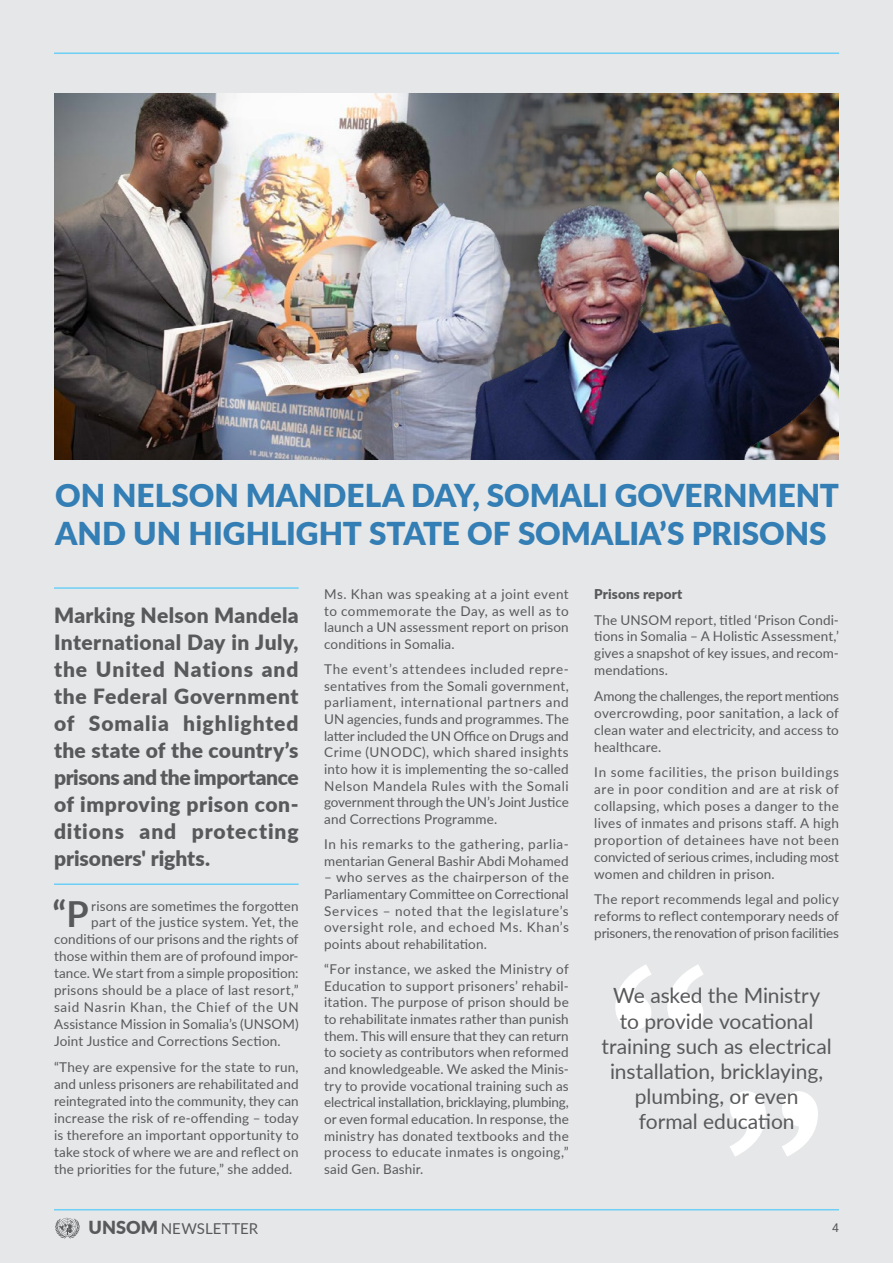
<style>
.page{position:relative;width:893px;height:1263px;background:#e6e7e8}
.page>*{position:absolute;margin:0;border:0;box-sizing:border-box;transform-origin:0 0}
.t1{font:700 35.85px "Lato";color:#58595b}
.t2{font:900 31.5px/37.8px "Lato";color:#337eb4}
.t3{font:900 21px/27px "Lato";letter-spacing:.03em;color:#58595b;text-align:justify}
.t4{font:21px/25.2px "Lato";letter-spacing:-.005em;color:#58595b;text-align:center}
.t5{font:15px "Lato";letter-spacing:.005em;color:#58595b}
.t6{font:13.5px/16.6px "Lato";letter-spacing:.01em;color:#58595b;text-align:justify}
.t7{font:13.5px "Lato";letter-spacing:.05em;color:#58595b}
.t8{font:900 13.5px "Lato";letter-spacing:.01em;color:#58595b}
.t9{font:12px "Roboto";color:#58595b}
.s1{font-weight:900;font-size:18px}
</style>
<div class="page">
<img style="left:54px;top:94px;width:410px;height:366px">
<hr style="left:54px;top:883px;width:245px;height:2px;background:#6dcff6">
<hr style="left:54px;top:587px;width:245px;height:2px;background:#6dcff6">
<img style="left:464px;top:94px;width:375px;height:68px">
<img style="left:464px;top:162px;width:375px;height:298px">
<svg style="left:615px;top:965px;width:88px;height:65px"></svg>
<svg style="left:730px;top:1091px;width:88px;height:66px"></svg>
<hr style="left:54px;top:53px;width:785px;height:1px;background:#6dcff6">
<hr style="left:54px;top:1209px;width:785px;height:1px;background:#6dcff6">
<svg style="left:55px;top:1217px;width:25px;height:21px"></svg>
<h2 class="t2" style="left:55px;top:475px;width:785px">ON NELSON MANDELA DAY, SOMALI GOVERNMENT<br>AND UN HIGHLIGHT STATE OF SOMALIA’S PRISONS</h2>
<p class="t3" style="left:54px;top:601px;width:246px">Marking Nelson Mandela International Day in July, the United Nations and the Federal Government of Somalia highlighted the state of the country’s prisons and the importance of improving prison con&shy;ditions and protecting prisoners' rights.</p>
<h1 class="t1" style="left:53px;top:888px;width:38px">“P</h1>
<p class="t6" style="left:91px;top:897px;width:209px">risons are sometimes the forgotten</p>
<p class="t6" style="left:91px;top:913px;width:209px">part of the justice system. Yet, the</p>
<p class="t6" style="left:54px;top:930px;width:246px">conditions of our prisons and the rights of</p>
<p class="t6" style="left:54px;top:947px;width:246px">those within them are of profound impor-</p>
<p class="t6" style="left:54px;top:964px;width:246px">tance. We start from a simple proposition:</p>
<p class="t6" style="left:54px;top:981px;width:246px">prisons should be a place of last resort,”</p>
<p class="t7" style="left:54px;top:998px;width:246px">said Nasrin Khan, the Chief of the UN</p>
<p class="t6" style="left:54px;top:1015px;width:246px">Assistance Mission in Somalia’s (UNSOM)</p>
<p class="t6" style="left:54px;top:1032px;width:228px">Joint Justice and Corrections Section.</p>
<p class="t6" style="left:54px;top:1058px;width:246px">“They are expensive for the state to run, and unless prisoners are rehabilitated and reintegrated into the community, they can increase the risk of re-offending – today is therefore an important opportunity to take stock of where we are and reflect on the priorities for the future,” she added.</p>
<p class="t6" style="left:324px;top:585px;width:246px">Ms. Khan was speaking at a joint event to commemorate the Day, as well as to launch a UN assessment report on prison conditions in Somalia.</p>
<p class="t6" style="left:324px;top:660px;width:246px">The event’s attendees included repre&shy;sentatives from the Somali government, parliament, international partners and UN agencies, funds and programmes. The latter included the UN Office on Drugs and Crime (UNODC), which shared insights into how it is implementing the so-called Nelson Mandela Rules with the Somali government through the UN’s Joint Justice and Corrections Programme.</p>
<p class="t6" style="left:324px;top:835px;width:246px">In his remarks to the gathering, parlia&shy;mentarian General Bashir Abdi Mohamed</p>
<p class="t6" style="left:324px;top:868px;width:246px">– who serves as the chairperson of the Parliamentary Committee on Correctional Services – noted that the legislature’s oversight role, and echoed Ms. Khan’s points about rehabilitation.</p>
<p class="t6" style="left:324px;top:960px;width:246px">“For instance, we asked the Ministry of Education to support prisoners’ rehabil&shy;itation. The purpose of prison should be to rehabilitate inmates rather than punish them. This will ensure that they can return to society as contributors when reformed and knowledgeable. We asked the Minis&shy;try to provide vocational training such as electrical installation, bricklaying, plumbing, or even formal education. In response, the ministry has donated textbooks and the process to educate inmates is ongoing,” said Gen. Bashir.</p>
<p class="t8" style="left:594px;top:584px;width:90px">Prisons report</p>
<p class="t6" style="left:594px;top:610px;width:246px">The UNSOM report, titled ‘Prison Condi&shy;tions in Somalia – A Holistic Assessment,’ gives a snapshot of key issues, and recom&shy;mendations.</p>
<p class="t6" style="left:594px;top:687px;width:246px">Among the challenges, the report mentions overcrowding, poor sanitation, a lack of clean water and electricity, and access to healthcare.</p>
<p class="t6" style="left:594px;top:763px;width:246px">In some facilities, the prison buildings are in poor condition and are at risk of collapsing, which poses a danger to the lives of inmates and prisons staff. A high proportion of detainees have not been convicted of serious crimes, including most women and children in prison.</p>
<p class="t6" style="left:594px;top:890px;width:246px">The report recommends legal and policy reforms to reflect contemporary needs of prisoners, the renovation of prison facilities</p>
<h3 class="t4" style="left:601px;top:982px;width:232px">We asked the Ministry to provide vocational training such as electrical installation, bricklaying, plumbing, or even<br>formal education</h3>
<p class="t5" style="left:89px;top:1218px;width:171px"><span class="s1">UNSOM</span> NEWSLETTER</p>
<p class="t9" style="left:832px;top:1219px;width:8px">4</p>
</div>
